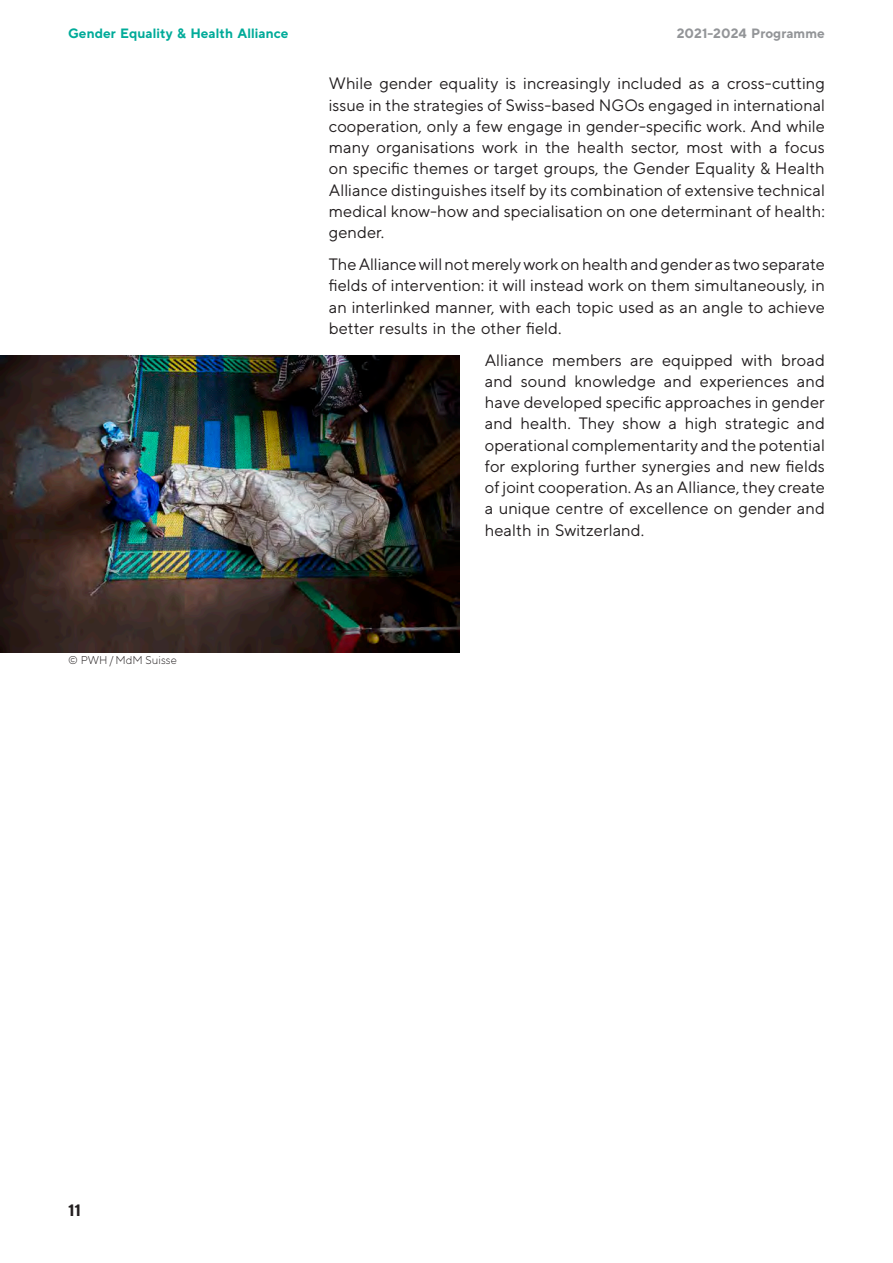
<style>
.page{position:relative;width:893px;height:1263px;background:#fff}
.page>*{position:absolute;margin:0;border:0;box-sizing:border-box;transform-origin:0 0}
.Body_Text_Regular{font:16.5px/21.3px "TT Norms";color:#231f20;text-align:justify}
.t1{font:700 16.5px "TT Norms";color:#231f20}
.t2{font:700 13.5px "TT Norms";color:#00ab99}
.t3{font:700 13.5px "TT Norms";color:#939598}
.Sources_Text{font:300 11.25px "TT Norms";color:#231f20}
</style>
<div class="page">
<img style="left:0;top:355px;width:459px;height:298px">
<p class="t2" style="left:68px;top:25px;width:222px">Gender Equality &amp; Health Alliance</p>
<p class="t3" style="left:677px;top:25px;width:150px">2021-2024 Programme</p>
<p class="Body_Text_Regular" style="left:329px;top:72px;width:498px">While gender equality is increasingly included as a cross-cutting issue in the strategies of Swiss-based NGOs engaged in international cooperation, only a few engage in gender-specific work. And while many organisations work in the health sector, most with a focus on specific themes or target groups, the Gender Equality &amp; Health Alliance distinguishes itself by its combination of extensive technical medical know-how and specialisation on one determinant of health: gender.</p>
<p class="Body_Text_Regular" style="left:329px;top:253px;width:498px">The Alliance will not merely work on health and gender as two separate fields of intervention: it will instead work on them simultaneously, in an interlinked manner, with each topic used as an angle to achieve better results in the other field.</p>
<p class="Body_Text_Regular" style="left:485px;top:349px;width:342px">Alliance members are equipped with broad and sound knowledge and experiences and have developed specific approaches in gender and health. They show a high strategic and operational complementarity and the potential for exploring further synergies and new fields of joint cooperation. As an Alliance, they create a unique centre of excellence on gender and health in Switzerland.</p>
<p class="Sources_Text" style="left:68px;top:653px;width:110px">© PWH/MdM Suisse</p>
<p class="t1" style="left:68px;top:1200px;width:15px">11</p>
</div>
